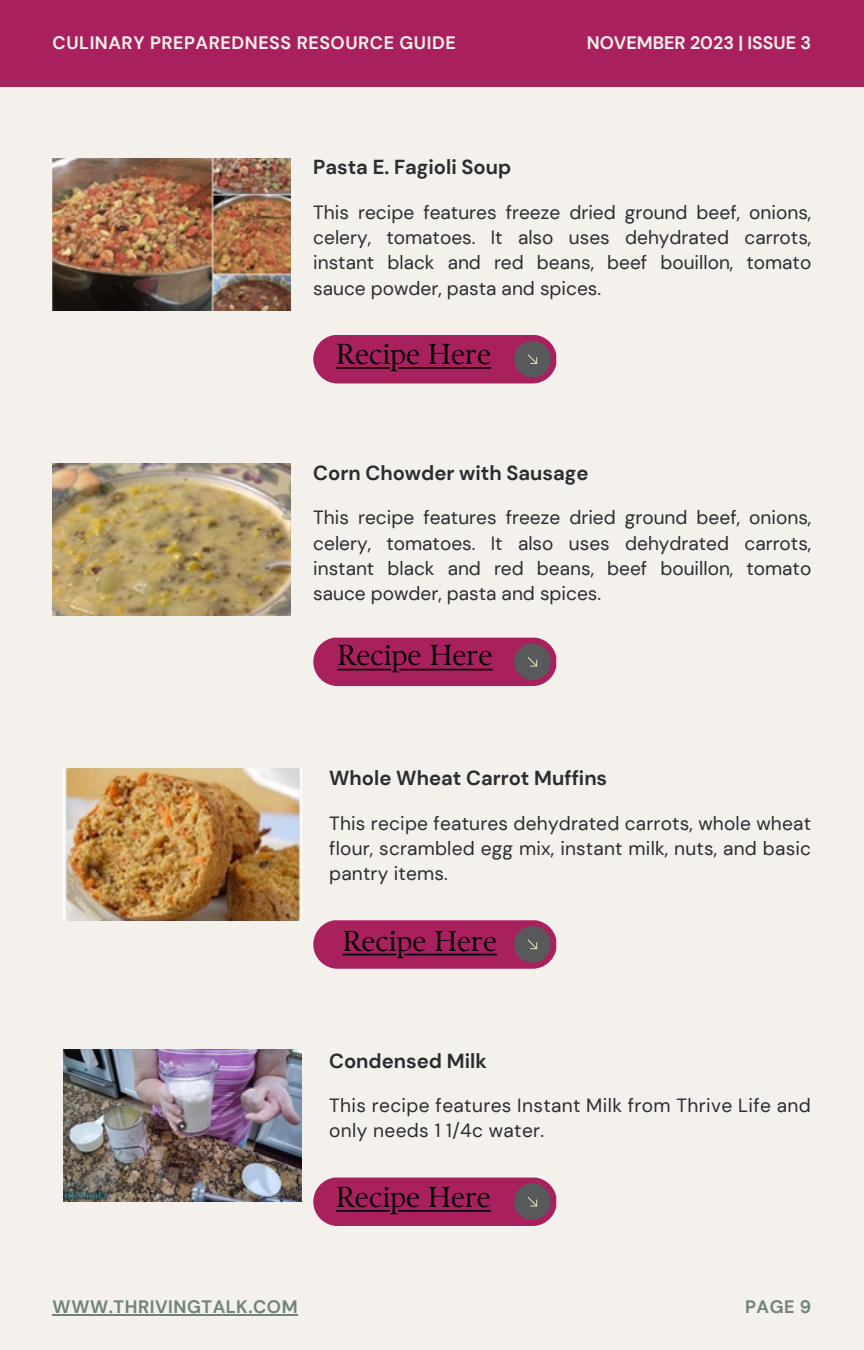
<style>
.page{position:relative;width:864px;height:1350px;background:#f4f0eb}
.page>*{position:absolute;margin:0;border:0;box-sizing:border-box;transform-origin:0 0}
.t1{font:28.8px "TY Serif D";color:#000}
.t2{font:700 20.25px "DM Sans";color:#2b2c30}
.t3{font:19.12px/25.2px "DM Sans";letter-spacing:.01em;color:#2b2c30;text-align:justify}
.t4{font:700 18px "DM Sans";letter-spacing:.03em;color:#f4f0eb}
.t5{font:700 18px "DM Sans";letter-spacing:.03em;color:#6f8377}
.t6{font:700 18px "DM Sans";color:#f4f0eb}
</style>
<div class="page">
<div style="left:0;top:0;width:864px;height:86px;background:#a8215e"></div>
<hr style="left:53px;top:1314px;width:245px;height:2px;background:#6f8377">
<img style="left:53px;top:159px;width:238px;height:152px">
<img style="left:53px;top:463px;width:238px;height:152px">
<svg style="left:313px;top:638px;width:243px;height:48px;background:#a02d61"></svg>
<img style="left:63px;top:769px;width:238px;height:151px">
<svg style="left:313px;top:920px;width:243px;height:49px;background:#a13063"></svg>
<img style="left:63px;top:1050px;width:238px;height:152px">
<svg style="left:313px;top:335px;width:243px;height:48px;background:#a02d61"></svg>
<svg style="left:313px;top:1178px;width:243px;height:48px;background:#a02d61"></svg>
<p class="t4" style="left:53px;top:31px;width:405px">CULINARY PREPAREDNESS RESOURCE GUIDE</p>
<p class="t2" style="left:313px;top:154px;width:200px">Pasta E. Fagioli Soup</p>
<p class="t6" style="left:587px;top:31px;width:226px">NOVEMBER 2023 | ISSUE 3</p>
<p class="t3" style="left:313px;top:200px;width:500px">This recipe features freeze dried ground beef, onions, celery, tomatoes. It also uses dehydrated carrots, instant black and red beans, beef bouillon, tomato sauce powder, pasta and spices.</p>
<p class="t1" style="left:336px;top:336px;width:157px">Recipe Here</p>
<p class="t2" style="left:313px;top:460px;width:277px">Corn Chowder with Sausage</p>
<p class="t3" style="left:313px;top:505px;width:500px">This recipe features freeze dried ground beef, onions, celery, tomatoes. It also uses dehydrated carrots, instant black and red beans, beef bouillon, tomato sauce powder, pasta and spices.</p>
<p class="t1" style="left:338px;top:638px;width:157px">Recipe Here</p>
<p class="t2" style="left:329px;top:765px;width:280px">Whole Wheat Carrot Muffins</p>
<p class="t3" style="left:329px;top:811px;width:483px">This recipe features dehydrated carrots, whole wheat flour, scrambled egg mix, instant milk, nuts, and basic pantry items.</p>
<p class="t1" style="left:343px;top:923px;width:156px">Recipe Here</p>
<p class="t2" style="left:329px;top:1048px;width:159px">Condensed Milk</p>
<p class="t3" style="left:329px;top:1093px;width:483px">This recipe features Instant Milk from Thrive Life and only needs 1 1/4c water.</p>
<p class="t5" style="left:53px;top:1295px;width:247px">WWW.THRIVINGTALK.COM</p>
<p class="t1" style="left:336px;top:1179px;width:157px">Recipe Here</p>
<p class="t5" style="left:745px;top:1295px;width:68px">PAGE 9</p>
</div>
